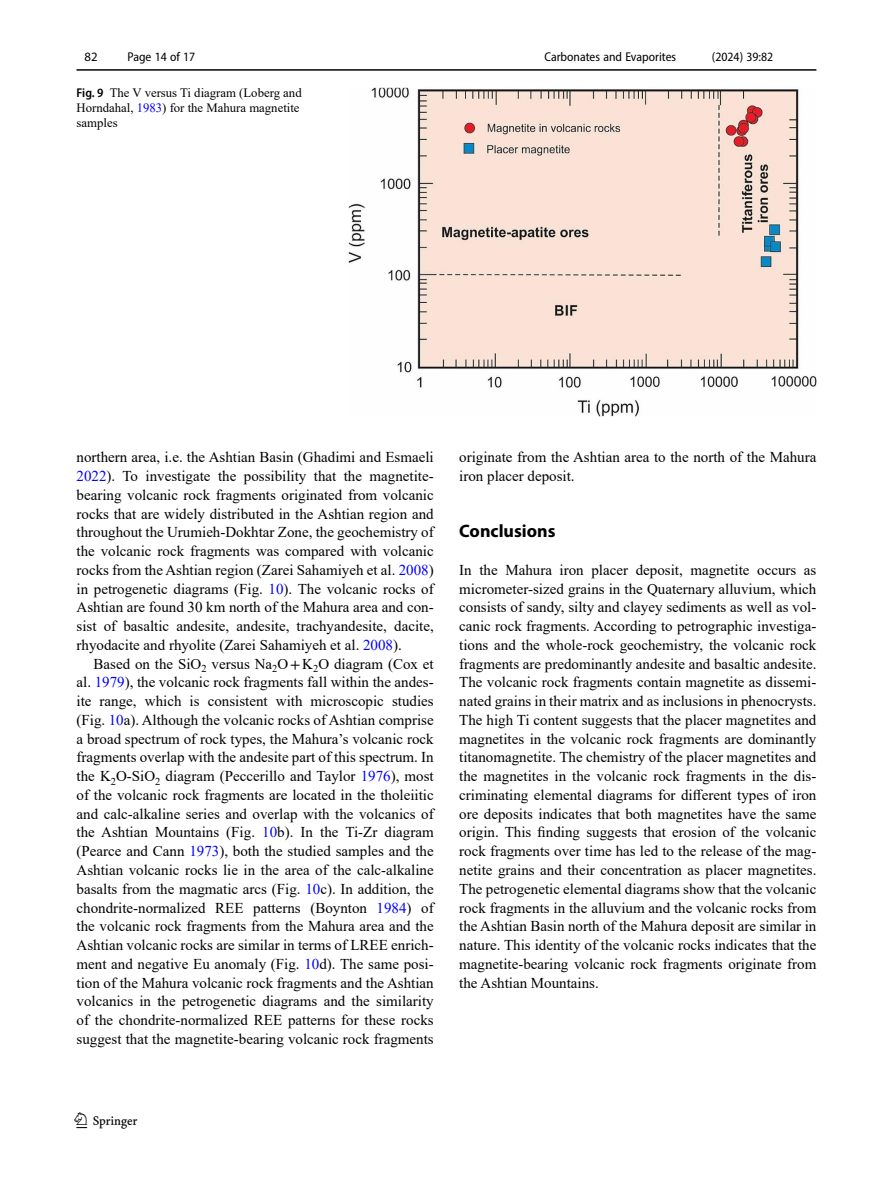
<style>
.page{position:relative;width:893px;height:1187px;background:#fff}
.page>*{position:absolute;margin:0;border:0;box-sizing:border-box;transform-origin:0 0}
.t1{font:22.5px "Springnew";color:#000}
.Head_1{font:700 18px "Myriad Pro";color:#000}
.Body_Text{font:15px/18.8px "Times New Roman";color:#000;text-align:justify}
.Body_Text_Indent{font:15px/18.8px "Times New Roman";color:#000}
.Figure_Caption_Side{font:12.75px/15px "Times New Roman";color:#000}
.t2{font:semi-condensed 12.75px "Myriad Pro";color:#000}
.t3{font:12.75px "Myriad Pro";color:#000}
.s1{font-family:"Myriad Pro";font-weight:600;font-stretch:semi-condensed}
.s2{color:#00f}
.s3{font-family:"STIX"}
</style>
<div class="page">
<hr style="left:77px;top:69px;width:739px;height:2px;background:#000">
<img style="left:349px;top:87px;width:467px;height:329px">
<p class="t3" style="left:85px;top:48px;width:15px">82</p>
<p class="t2" style="left:127px;top:49px;width:69px">Page 14 of 17</p>
<p class="Figure_Caption_Side" style="left:77px;top:84px;width:227px"><span class="s1">Fig. 9</span> The V versus Ti diagram (Loberg and<br>Horndahal, <span class="s2">1983</span>) for the Mahura magnetite samples</p>
<p class="t2" style="left:545px;top:49px;width:133px">Carbonates and Evaporites</p>
<p class="t2" style="left:712px;top:49px;width:63px">(2024) 39:82</p>
<p class="Body_Text" style="left:77px;top:447px;width:359px">northern area, i.e. the Ashtian Basin (Ghadimi and Esmaeli <span class="s2">2022</span>). To investigate the possibility that the magnetite&shy;bearing volcanic rock fragments originated from volcanic rocks that are widely distributed in the Ashtian region and throughout the Urumieh-Dokhtar Zone, the geochemistry of the volcanic rock fragments was compared with volcanic rocks from the Ashtian region (Zarei Sahamiyeh et al. <span class="s2">2008</span>) in petrogenetic diagrams (Fig. <span class="s2">10</span>). The volcanic rocks of Ashtian are found 30 km north of the Mahura area and con&shy;sist of basaltic andesite, andesite, trachyandesite, dacite, rhyodacite and rhyolite (Zarei Sahamiyeh et al. <span class="s2">2008</span>).</p>
<p class="Body_Text_Indent" style="left:77px;top:653px;width:359px;text-align:justify;text-indent:17px">Based on the SiO<sub>2</sub> versus Na<sub>2</sub>O<span class="s3">+</span>K<sub>2</sub>O diagram (Cox et al. <span class="s2">1979</span>), the volcanic rock fragments fall within the andes&shy;ite range, which is consistent with microscopic studies (Fig. <span class="s2">10</span>a). Although the volcanic rocks of Ashtian comprise a broad spectrum of rock types, the Mahura’s volcanic rock fragments overlap with the andesite part of this spectrum. In the K<sub>2</sub>O-SiO<sub>2</sub> diagram (Peccerillo and Taylor <span class="s2">1976</span>), most of the volcanic rock fragments are located in the tholeiitic and calc-alkaline series and overlap with the volcanics of the Ashtian Mountains (Fig. <span class="s2">10</span>b). In the Ti-Zr diagram (Pearce and Cann <span class="s2">1973</span>), both the studied samples and the Ashtian volcanic rocks lie in the area of the calc-alkaline basalts from the magmatic arcs (Fig. <span class="s2">10</span>c). In addition, the chondrite-normalized REE patterns (Boynton <span class="s2">1984</span>) of the volcanic rock fragments from the Mahura area and the Ashtian volcanic rocks are similar in terms of LREE enrich&shy;ment and negative Eu anomaly (Fig. <span class="s2">10</span>d). The same posi&shy;tion of the Mahura volcanic rock fragments and the Ashtian volcanics in the petrogenetic diagrams and the similarity of the chondrite-normalized REE patterns for these rocks suggest that the magnetite-bearing volcanic rock fragments</p>
<p class="Body_Text_Indent" style="left:459px;top:447px;width:359px">originate from the Ashtian area to the north of the Mahura iron placer deposit.</p>
<p class="Head_1" style="left:459px;top:519px;width:98px">Conclusions</p>
<p class="Body_Text" style="left:459px;top:560px;width:359px">In the Mahura iron placer deposit, magnetite occurs as micrometer-sized grains in the Quaternary alluvium, which consists of sandy, silty and clayey sediments as well as vol&shy;canic rock fragments. According to petrographic investiga&shy;tions and the whole-rock geochemistry, the volcanic rock fragments are predominantly andesite and basaltic andesite.<br>The volcanic rock fragments contain magnetite as dissemi&shy;nated grains in their matrix and as inclusions in phenocrysts.<br>The high Ti content suggests that the placer magnetites and magnetites in the volcanic rock fragments are dominantly titanomagnetite. The chemistry of the placer magnetites and the magnetites in the volcanic rock fragments in the dis&shy;criminating elemental diagrams for different types of iron ore deposits indicates that both magnetites have the same origin. This finding suggests that erosion of the volcanic rock fragments over time has led to the release of the mag&shy;netite grains and their concentration as placer magnetites.<br>The petrogenetic elemental diagrams show that the volcanic rock fragments in the alluvium and the volcanic rocks from the Ashtian Basin north of the Mahura deposit are similar in nature. This identity of the volcanic rocks indicates that the magnetite-bearing volcanic rock fragments originate from the Ashtian Mountains.</p>
<h1 class="t1" style="left:77px;top:1107px;width:63px">1 3</h1>
</div>
